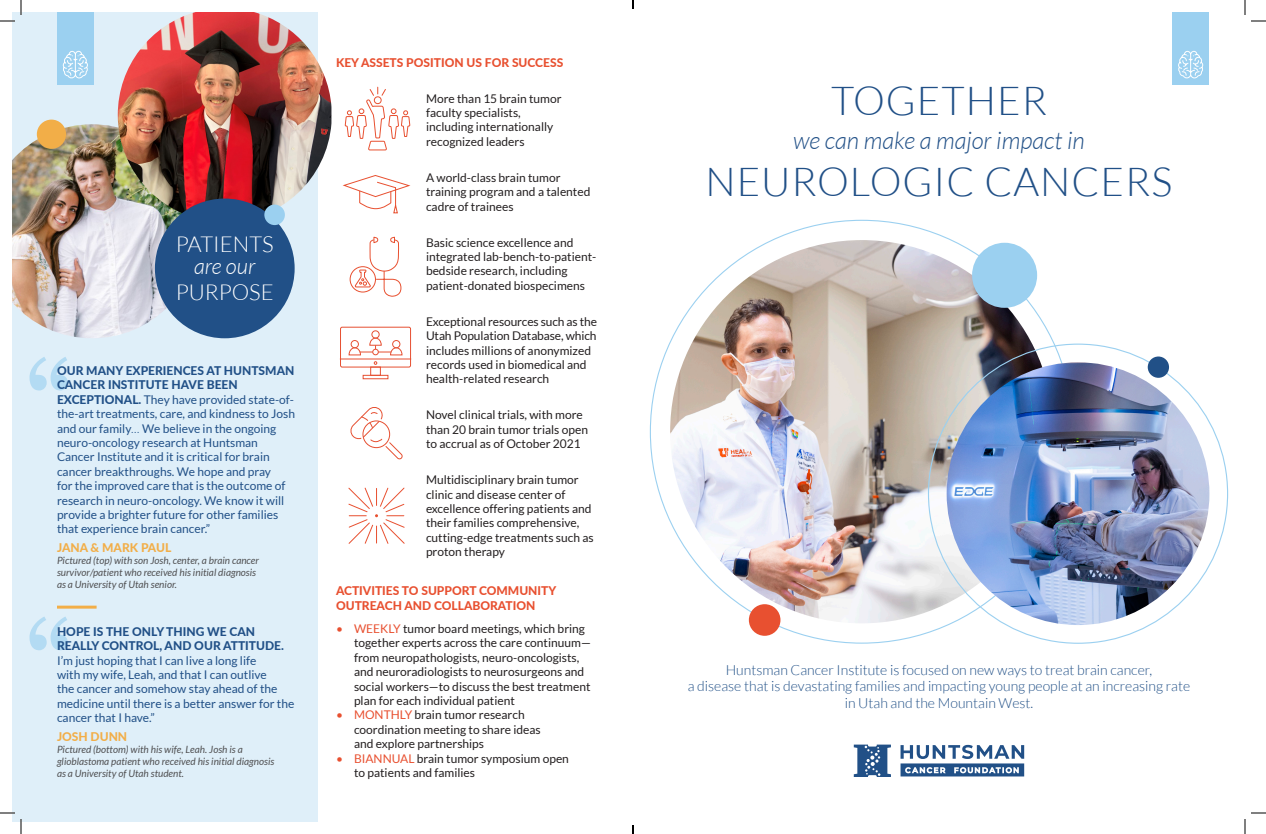
<style>
.page{position:relative;width:1266px;height:834px;background:#fff}
.page>*{position:absolute;margin:0;border:0;box-sizing:border-box;transform-origin:0 0}
.t1{font:300 40px "Lato";letter-spacing:.025em;color:#215087}
.t2{font:italic 300 24px "Lato";color:#215087}
.t3{font:300 22px/22px "Lato";color:#fff;text-align:center}
.t4{font:300 14px/16.8px "Lato";color:#215087;text-align:center}
.t5{font:12px/14.4px "Lato";color:#231f20}
.t6{font:12px/14.4px "Lato";color:#215087}
.t7{font:800 12px/14.4px "Lato";color:#e85030}
.t8{font:800 12px "Lato";color:#f2ae48}
.t9{font:italic 10px/12px "Lato";color:#505052}
.s1{font-style:italic}
.s2{font-weight:800}
.s3{font-weight:300;font-style:italic}
.s4{color:#e85030}
</style>
<div class="page">
<div style="left:1172px;top:12px;width:37px;height:73px;background:#9bd0f0"></div>
<svg style="left:1178px;top:50px;width:26px;height:29px"></svg>
<img style="left:670px;top:240px;width:383px;height:383px;border-radius:192px">
<div style="left:749px;top:604px;width:31px;height:32px;background:#e85030;border-radius:50%"></div>
<div style="left:972px;top:243px;width:65px;height:65px;background:#9bd0f0;border-radius:50%"></div>
<img style="left:947px;top:362px;width:262px;height:263px;border-radius:131px">
<div style="left:1148px;top:357px;width:21px;height:21px;background:#215087;border-radius:50%"></div>
<svg style="left:854px;top:745px;width:37px;height:32px"></svg>
<svg style="left:901px;top:745px;width:123px;height:31px"></svg>
<div style="left:12px;top:12px;width:306px;height:810px;background:#dfeff9"></div>
<hr style="left:57px;top:606px;width:40px;height:3px;background:#f2ae48">
<svg style="left:30px;top:357px;width:38px;height:34px"></svg>
<img style="left:12px;top:124px;width:187px;height:214px">
<div style="left:37px;top:120px;width:29px;height:29px;background:#f2ae48;border-radius:50%"></div>
<div style="left:57px;top:12px;width:37px;height:73px;background:#9bd0f0"></div>
<svg style="left:63px;top:50px;width:25px;height:29px"></svg>
<img style="left:118px;top:12px;width:213px;height:210px">
<div style="left:155px;top:199px;width:140px;height:139px;background:#215087;border-radius:50%"></div>
<div style="left:264px;top:205px;width:21px;height:20px;background:#9bd0f0;border-radius:50%"></div>
<svg style="left:30px;top:617px;width:38px;height:33px"></svg>
<svg style="left:344px;top:87px;width:67px;height:64px"></svg>
<div style="left:350px;top:266px;width:26px;height:27px;border:1px solid #e85030;border-radius:50%"></div>
<svg style="left:354px;top:236px;width:48px;height:61px"></svg>
<svg style="left:350px;top:407px;width:53px;height:53px"></svg>
<div style="left:340px;top:327px;width:71px;height:41px;border:1px solid #e65032;border-radius:2px"></div>
<hr style="left:340px;top:359px;width:71px;height:1px;background:#e65032">
<div style="left:370px;top:367px;width:11px;height:9px;border:1px solid #e65032"></div>
<div style="left:363px;top:375px;width:25px;height:4px;border:1px solid #e65032"></div>
<div style="left:371px;top:330px;width:9px;height:9px;border:1px solid #e65032;border-radius:50%"></div>
<svg style="left:348px;top:337px;width:55px;height:28px"></svg>
<svg style="left:342px;top:175px;width:69px;height:39px"></svg>
<svg style="left:348px;top:487px;width:57px;height:57px"></svg>
<svg style="left:0;top:0;width:22px;height:22px"></svg>
<svg style="left:0;top:812px;width:22px;height:22px"></svg>
<svg style="left:1244px;top:0;width:22px;height:22px"></svg>
<svg style="left:1244px;top:812px;width:22px;height:22px"></svg>
<svg style="left:632px;top:0;width:2px;height:9px"></svg>
<svg style="left:632px;top:825px;width:2px;height:9px"></svg>
<p class="t3" style="left:176px;top:233px;width:100px">PATIENTS <span class="s1">are our</span></p>
<p class="t3" style="left:176px;top:282px;width:100px">PURPOSE</p>
<p class="t6" style="left:57px;top:363px;width:240px"><span class="s2">OUR MANY EXPERIENCES AT HUNTSMAN CANCER INSTITUTE HAVE BEEN EXCEPTIONAL.</span> They have provided state-of&shy;the-art treatments, care, and kindness to Josh and our family<span class="s3">…</span> We believe in the ongoing neuro-oncology research at Huntsman Cancer Institute and it is critical for brain cancer breakthroughs. We hope and pray<br>for the improved care that is the outcome of research in neuro-oncology. We know it will provide a brighter future for other families that experience brain cancer.”</p>
<p class="t8" style="left:57px;top:539px;width:116px">JANA &amp; MARK PAUL</p>
<p class="t9" style="left:57px;top:555px;width:204px">Pictured (top) with son Josh, center, a brain cancer survivor/patient who received his initial diagnosis as a University of Utah senior.</p>
<p class="t6" style="left:57px;top:624px;width:239px"><span class="s2">HOPE IS THE ONLY THING WE CAN REALLY CONTROL, AND OUR ATTITUDE.<br></span>I’m just hoping that I can live a long life<br>with my wife, Leah, and that I can outlive<br>the cancer and somehow stay ahead of the medicine until there is a better answer for the cancer that I have.”</p>
<p class="t8" style="left:57px;top:728px;width:72px">JOSH DUNN</p>
<p class="t9" style="left:57px;top:744px;width:219px">Pictured (bottom) with his wife, Leah. Josh is a glioblastoma patient who received his initial diagnosis as a University of Utah student.</p>
<p class="t7" style="left:336px;top:55px;width:229px">KEY ASSETS POSITION US FOR SUCCESS</p>
<p class="t5" style="left:426px;top:91px;width:137px">More than 15 brain tumor faculty specialists, including internationally recognized leaders</p>
<p class="t5" style="left:426px;top:170px;width:166px">A world-class brain tumor training program and a talented cadre of trainees</p>
<p class="t5" style="left:426px;top:235px;width:172px">Basic science excellence and integrated lab-bench-to-patient&shy;bedside research, including patient-donated biospecimens</p>
<p class="t5" style="left:426px;top:314px;width:173px">Exceptional resources such as the<br>Utah Population Database, which includes millions of anonymized records used in biomedical and health-related research</p>
<p class="t5" style="left:426px;top:408px;width:164px">Novel clinical trials, with more than 20 brain tumor trials open to accrual as of October 2021</p>
<p class="t5" style="left:426px;top:473px;width:169px">Multidisciplinary brain tumor clinic and disease center of excellence offering patients and their families comprehensive, cutting-edge treatments such as proton therapy</p>
<p class="t7" style="left:336px;top:583px;width:222px">ACTIVITIES TO SUPPORT COMMUNITY<br>OUTREACH AND COLLABORATION</p>
<p class="t5" style="left:354px;top:621px;width:238px;text-indent:-18px"><span class="s4">• WEEKLY</span> tumor board meetings, which bring together experts across the care continuum— from neuropathologists, neuro-oncologists, and neuroradiologists to neurosurgeons and social workers—to discuss the best treatment plan for each individual patient</p>
<p class="t5" style="left:354px;top:708px;width:188px;text-indent:-18px"><span class="s4">• MONTHLY</span> brain tumor research coordination meeting to share ideas and explore partnerships</p>
<p class="t5" style="left:354px;top:751px;width:216px;text-indent:-18px"><span class="s4">• BIANNUAL</span> brain tumor symposium open to patients and families</p>
<p class="t1" style="left:831px;top:79px;width:217px">TOGETHER</p>
<p class="t2" style="left:793px;top:127px;width:293px">we can make a major impact in</p>
<p class="t1" style="left:705px;top:160px;width:468px">NEUROLOGIC CANCERS</p>
<p class="t4" style="left:688px;top:661px;width:504px">Huntsman Cancer Institute is focused on new ways to treat brain cancer,<br>a disease that is devastating families and impacting young people at an increasing rate in Utah and the Mountain West.</p>
</div>
